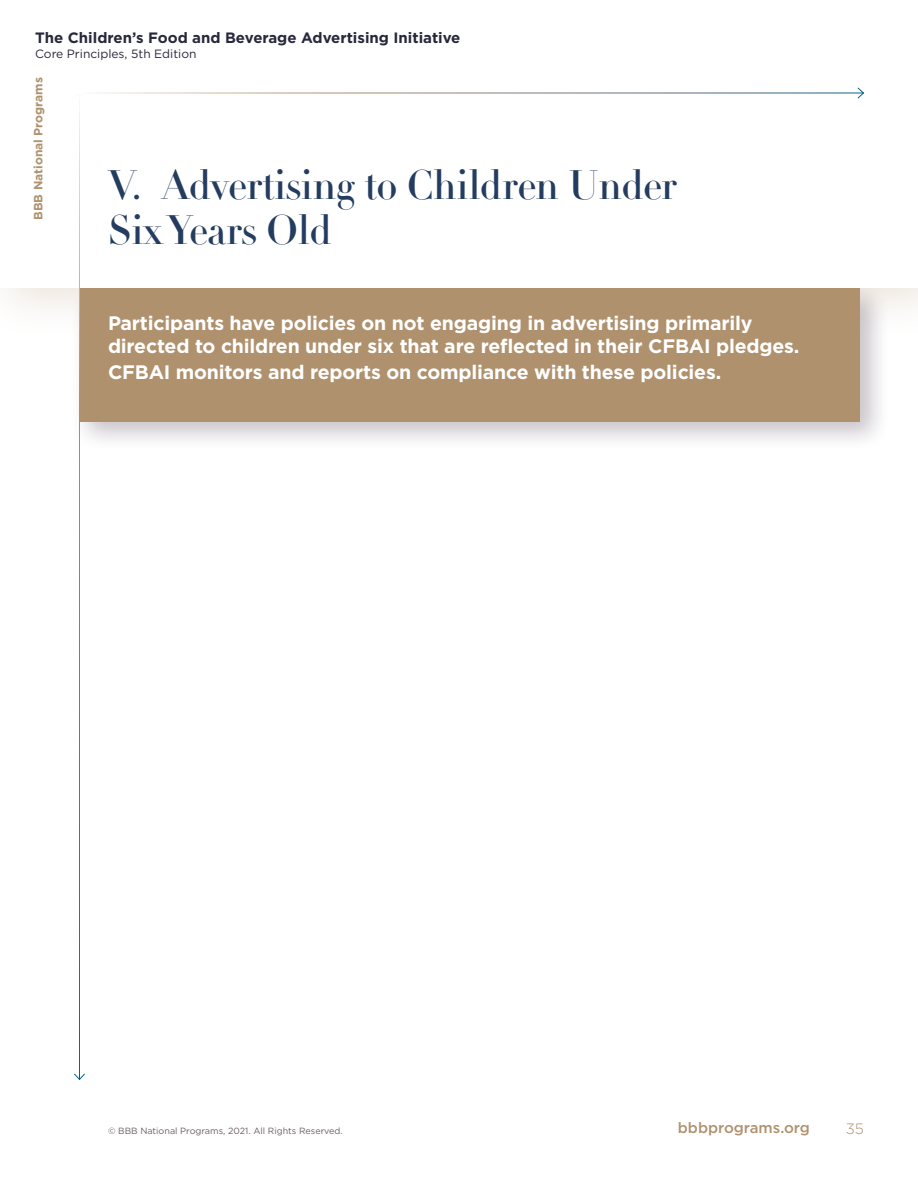
<style>
.page{position:relative;width:918px;height:1188px;background:#fff}
.page>*{position:absolute;margin:0;border:0;box-sizing:border-box;transform-origin:0 0}
.t1{font:40.5px/45px "Didot LT Pro Headline";letter-spacing:-.02em;color:#233c5f}
.t2{font:700 19.5px/23.4px "Gotham";letter-spacing:-.01em;color:#fff}
.t3{font:700 15px "Gotham";color:#28283c}
.t4{font:500 15px "Gotham";color:#af916e}
.t5{font:300 15px "Gotham";color:#af916e}
.t6{font:12px "Gotham";color:#28283c}
.t7{font:700 12px "Gotham";color:#af916e}
.t8{font:9px "Gotham";color:#6e5f5f}
</style>
<div class="page">
<div style="left:70px;top:278px;width:821px;height:174px;background:#1e0a1e;opacity:.25"></div>
<div style="left:80px;top:288px;width:780px;height:133px;background:#af916e"></div>
<div style="left:0;top:0;width:918px;height:339px;background:#af916e"></div>
<div style="left:0;top:0;width:918px;height:288px;background:#fff"></div>
<svg style="left:857px;top:87px;width:7px;height:12px"></svg>
<hr style="left:79px;top:93px;width:1px;height:986px;background:#fff">
<svg style="left:74px;top:1073px;width:11px;height:7px"></svg>
<p class="t3" style="left:35px;top:28px;width:427px">The Children’s Food and Beverage Advertising Initiative</p>
<p class="t6" style="left:35px;top:46px;width:163px">Core Principles, 5th Edition</p>
<p class="t7" style="left:30px;top:220px;width:144px;rotate:-90deg">BBB National Programs</p>
<h1 class="t1" style="left:108px;top:164px;width:571px">V. Advertising to Children Under<br>Six Years Old</h1>
<p class="t2" style="left:108px;top:311px;width:693px">Participants have policies on not engaging in advertising primarily directed to children under six that are reflected in their CFBAI pledges.</p>
<p class="t2" style="left:108px;top:360px;width:615px">CFBAI monitors and reports on compliance with these policies.</p>
<p class="t8" style="left:108px;top:1125px;width:236px">© BBB National Programs, 2021. All Rights Reserved.</p>
<p class="t4" style="left:678px;top:1118px;width:134px">bbbprograms.org</p>
<p class="t5" style="left:854px;top:1119px;width:11px">9</p>
<p class="t5" style="left:846px;top:1119px;width:20px">35</p>
</div>
